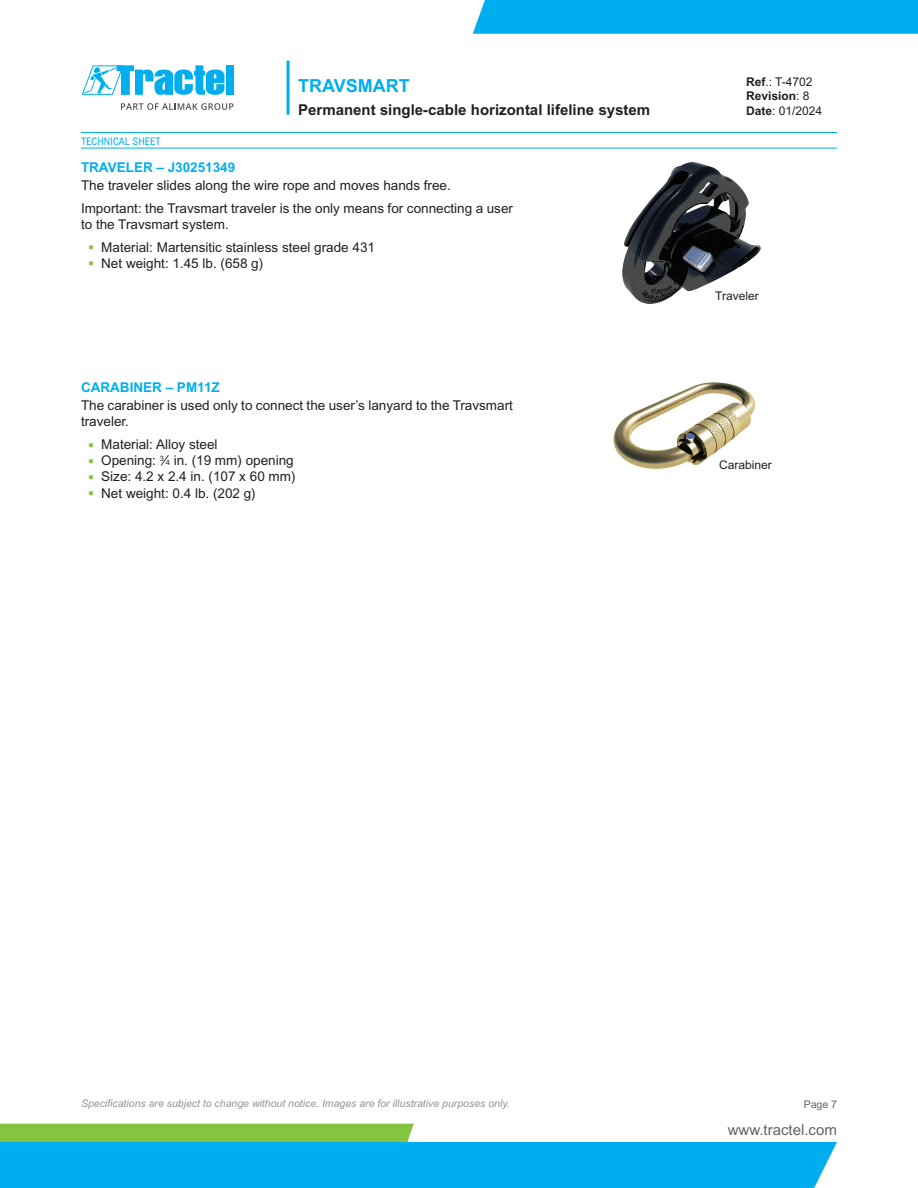
<style>
.page{position:relative;width:918px;height:1188px;background:#fff}
.page>*{position:absolute;margin:0;border:0;box-sizing:border-box;transform-origin:0 0}
.t1{font:700 18px "Arial MT Std";color:#00aeef}
.t2{font:700 15px "Arial MT Std";color:#231f20}
.t3{font:15px "Arial MT Std";color:#636366}
.t4{font:13.5px/16.2px "Arial MT Std";color:#231f20}
.t5{font:700 13.5px "Arial MT Std";color:#00aeef}
.t6{font:12px/14.4px "Arial MT Std";color:#231f20}
.t7{font:italic 10.5px "Arial MT Std";color:#939598}
.t8{font:condensed 10.5px "Arial MT Std";color:#00aeef}
.t9{font:10.5px "Arial MT Std";color:#636366}
.s1{font-size:7.35px}
.s2{font-weight:700}
</style>
<div class="page">
<hr style="left:287px;top:61px;width:3px;height:54px;background:#00aeef">
<div style="left:473px;top:0;width:445px;height:34px;background:#00aeef"></div>
<svg style="left:0;top:1124px;width:837px;height:64px"></svg>
<hr style="left:81px;top:148px;width:756px;height:1px;background:#00aeef">
<hr style="left:81px;top:132px;width:756px;height:1px;background:#00aeef">
<div style="left:226px;top:65px;width:7px;height:30px;background:#00aeef"></div>
<svg style="left:82px;top:65px;width:142px;height:30px"></svg>
<svg style="left:121px;top:103px;width:112px;height:7px"></svg>
<img style="left:613px;top:382px;width:142px;height:87px">
<img style="left:622px;top:162px;width:139px;height:142px">
<h1 class="t1" style="left:298px;top:75px;width:113px">TRAVSMART</h1>
<p class="t2" style="left:298px;top:101px;width:353px">Permanent single-cable horizontal lifeline system</p>
<p class="t8" style="left:81px;top:134px;width:81px">TECHNICAL SHEET</p>
<p class="t5" style="left:81px;top:159px;width:156px">TRAVELER – J30251349</p>
<p class="t4" style="left:81px;top:173px;width:434px;line-height:23px">The traveler slides along the wire rope and moves hands free.<br>Important: the Travsmart traveler is the only means for connecting a user</p>
<p class="t4" style="left:101px;top:213px;width:275px;line-height:23px;text-indent:-20px">to the Travsmart system.<br>Material: Martensitic stainless steel grade 431</p>
<p class="t4" style="left:101px;top:255px;width:164px">Net weight: 1.45 lb. (658 g)</p>
<p class="t5" style="left:81px;top:379px;width:140px">CARABINER – PM11Z</p>
<p class="t4" style="left:81px;top:397px;width:433px">The carabiner is used only to connect the user’s lanyard to the Travsmart traveler.</p>
<p class="t4" style="left:101px;top:436px;width:196px">Material: Alloy steel<br>Opening: <sup>3</sup>⁄<span class="s1">4</span> in. (19 mm) opening<br>Size: 4.2 x 2.4 in. (107 x 60 mm)<br>Net weight: 0.4 lb. (202 g)</p>
<p class="t6" style="left:746px;top:74px;width:78px"><span class="s2">Ref</span>.: T-4702<br><span class="s2">Revision</span>: 8<br><span class="s2">Date</span>: 01/2024</p>
<p class="t6" style="left:715px;top:289px;width:45px">Traveler</p>
<p class="t6" style="left:719px;top:457px;width:54px">Carabiner</p>
<p class="t7" style="left:81px;top:1097px;width:430px">Specifications are subject to change without notice. Images are for illustrative purposes only.</p>
<p class="t9" style="left:804px;top:1099px;width:35px">Page 7</p>
<p class="t3" style="left:728px;top:1121px;width:111px">www.tractel.com</p>
</div>
